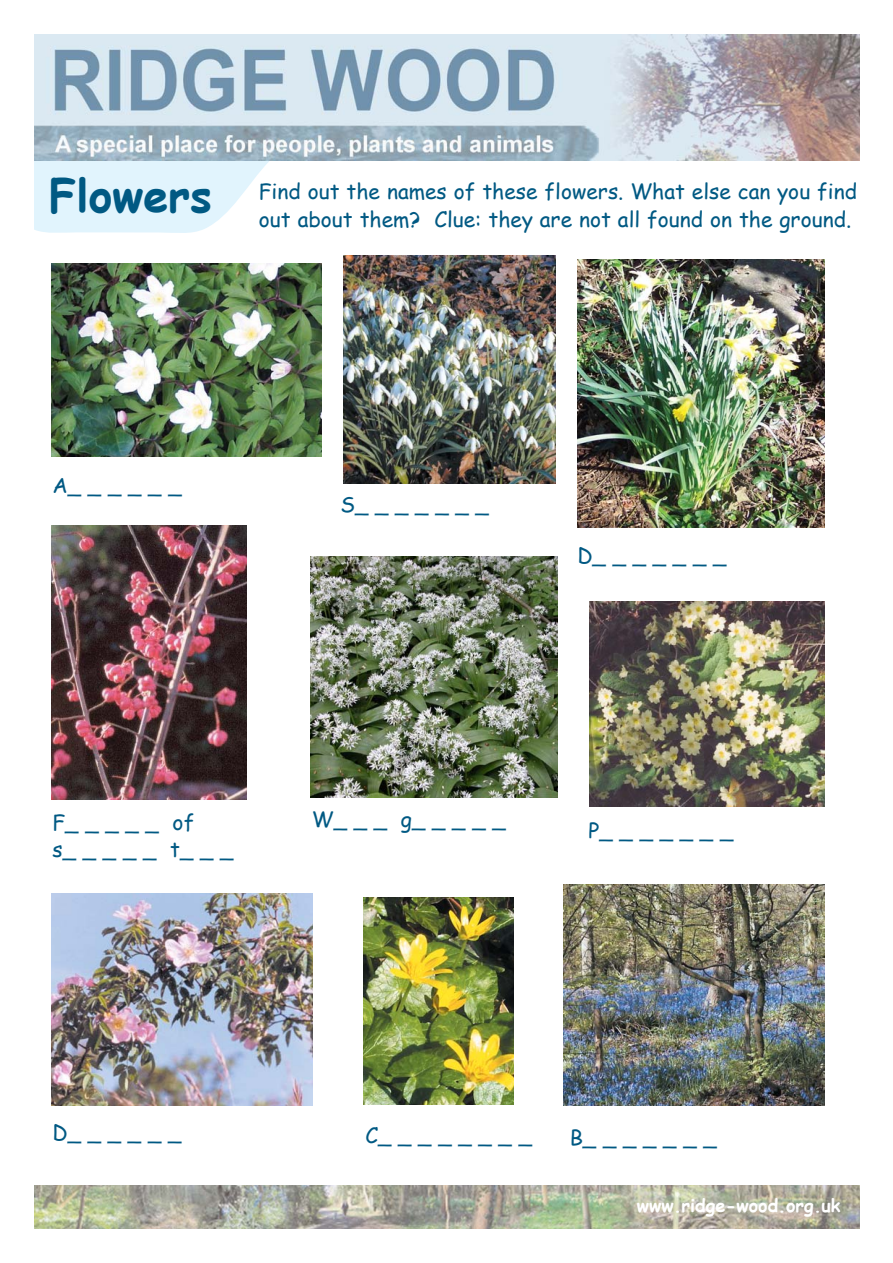
<style>
.page{position:relative;width:893px;height:1263px;background:#fff}
.page>*{position:absolute;margin:0;border:0;box-sizing:border-box;transform-origin:0 0}
.t1{font:700 45px "Comic Sans MS";color:#005983}
.t2{font:21px/27.5px "Comic Sans MS";color:#005983}
.t3{font:700 18px "Comic Sans MS";color:#fff}
</style>
<div class="page">
<svg style="left:34px;top:160px;width:238px;height:73px;background:#e3f4fc"></svg>
<div style="left:257px;top:181px;width:612px;height:56px;background:#fff"></div>
<img style="left:34px;top:34px;width:825px;height:126px">
<img style="left:34px;top:1185px;width:825px;height:44px">
<img style="left:51px;top:264px;width:271px;height:193px">
<img style="left:343px;top:255px;width:212px;height:229px">
<img style="left:51px;top:525px;width:196px;height:274px">
<img style="left:363px;top:898px;width:151px;height:206px">
<img style="left:51px;top:894px;width:261px;height:212px">
<img style="left:589px;top:602px;width:235px;height:204px">
<img style="left:563px;top:884px;width:261px;height:222px">
<img style="left:310px;top:556px;width:247px;height:241px">
<img style="left:577px;top:259px;width:247px;height:268px">
<h1 class="t1" style="left:49px;top:163px;width:164px">Flowers</h1>
<p class="t2" style="left:259px;top:177px;width:599px">Find out the names of these flowers. What else can you find out about them? Clue: they are not all found on the ground.</p>
<p class="t2" style="left:53px;top:471px;width:130px">A_ _ _ _ _ _</p>
<p class="t2" style="left:340px;top:489px;width:150px">S_ _ _ _ _ _ _</p>
<p class="t2" style="left:577px;top:540px;width:150px">D_ _ _ _ _ _ _</p>
<p class="t2" style="left:53px;top:807px;width:182px">F_ _ _ _ _ of<br>s_ _ _ _ _ t_ _ _</p>
<p class="t2" style="left:312px;top:804px;width:195px">W_ _ _ g_ _ _ _ _</p>
<p class="t2" style="left:588px;top:816px;width:146px">P_ _ _ _ _ _ _</p>
<p class="t2" style="left:53px;top:1118px;width:130px">D_ _ _ _ _ _</p>
<p class="t2" style="left:365px;top:1121px;width:168px">C_ _ _ _ _ _ _ _</p>
<p class="t2" style="left:569px;top:1123px;width:148px">B_ _ _ _ _ _ _</p>
<p class="t3" style="left:636px;top:1192px;width:205px">www.ridge-wood.org.uk</p>
</div>
